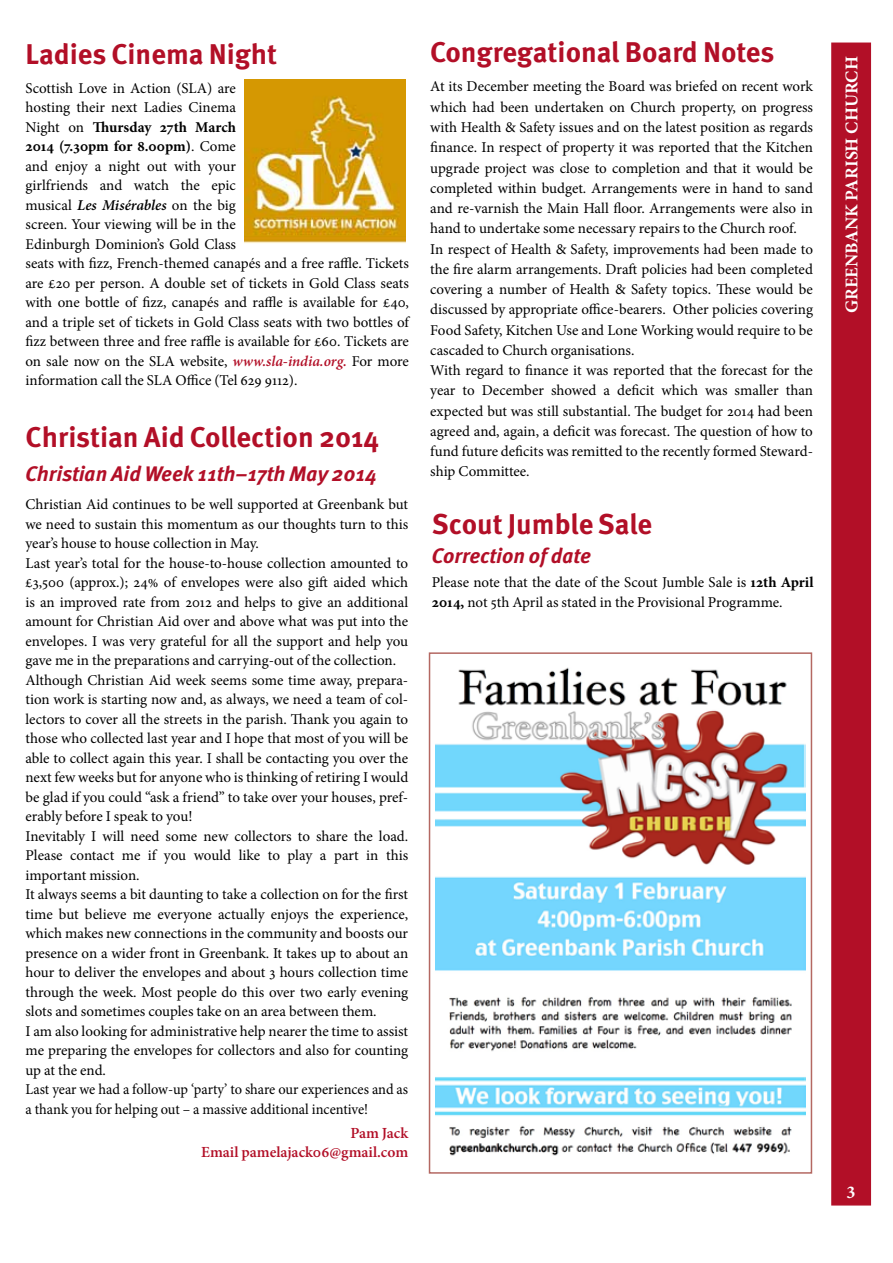
<style>
.page{position:relative;width:893px;height:1263px;background:#fff}
.page>*{position:absolute;margin:0;border:0;box-sizing:border-box;transform-origin:0 0}
.Heading_1{font:700 28.5px "Meta Pro";color:#b20f27}
.Heading_2_after_H1{font:italic 700 21px "Meta Pro";color:#b20f27}
.t1{font:700 18px "Minion Pro";color:#fff}
.author{font:600 15.45px/19.5px "Minion Pro";color:#b20f27;text-align:right}
.Body{font:15px/19.5px "Minion Pro";color:#000;text-align:justify}
.Body-2{font:15px/19.5px "Minion Pro";color:#000;scale:.96 1}
.s1{font-weight:700}
.s2{font-weight:600;font-style:italic}
.s3{font-weight:600;font-style:italic;color:#b20f27}
</style>
<div class="page">
<div style="left:429px;top:652px;width:383px;height:522px;background:#fff;border:2px solid #b46862"></div>
<img style="left:435px;top:667px;width:371px;height:489px">
<img style="left:244px;top:79px;width:162px;height:164px">
<div style="left:831px;top:43px;width:40px;height:1162px;background:#b20f27;border:2px solid #b20f27"></div>
<p class="Heading_1" style="left:26px;top:36px;width:253px">Ladies Cinema Night</p>
<p class="Body" style="left:26px;top:78px;width:385px;text-align:left">Scottish Love in Action (SLA) are<br>hosting their next Ladies Cinema<br>Night on <span class="s1">Thursday 27th March<br>2014 (7.30pm for 8.00pm)</span>. Come<br>and enjoy a night out with your<br>girlfriends and watch the epic<br>musical <span class="s2">Les Misérables</span> on the big<br>screen. Your viewing will be in the<br>Edinburgh Dominion’s Gold Class<br>seats with fizz, French-themed canapés and a free raffle. Tickets are £20 per person. A double set of tickets in Gold Class seats with one bottle of fizz, canapés and raffle is available for £40, and a triple set of tickets in Gold Class seats with two bottles of fizz between three and free raffle is available for £60. Tickets are on sale now on the SLA website, <span class="s3">www.sla-india.org.</span> For more information call the SLA Office (Tel 629 9112).</p>
<p class="Heading_1" style="left:26px;top:419px;width:355px">Christian Aid Collection 2014</p>
<p class="Heading_2_after_H1" style="left:26px;top:460px;width:353px">Christian Aid Week 11th–17th May 2014</p>
<p class="Body" style="left:26px;top:495px;width:384px">Christian Aid continues to be well supported at Greenbank but we need to sustain this momentum as our thoughts turn to this year’s house to house collection in May.</p>
<p class="Body" style="left:26px;top:553px;width:384px">Last year’s total for the house-to-house collection amounted to £3,500 (approx.); 24% of envelopes were also gift aided which is an improved rate from 2012 and helps to give an additional amount for Christian Aid over and above what was put into the envelopes. I was very grateful for all the support and help you gave me in the preparations and carrying-out of the collection.</p>
<p class="Body" style="left:26px;top:670px;width:384px">Although Christian Aid week seems some time away, prepara&shy;tion work is starting now and, as always, we need a team of col&shy;lectors to cover all the streets in the parish. Thank you again to those who collected last year and I hope that most of you will be able to collect again this year. I shall be contacting you over the next few weeks but for anyone who is thinking of retiring I would be glad if you could “ask a friend” to take over your houses, pref&shy;erably before I speak to you!</p>
<p class="Body" style="left:26px;top:826px;width:384px">Inevitably I will need some new collectors to share the load.<br>Please contact me if you would like to play a part in this important mission.</p>
<p class="Body" style="left:26px;top:885px;width:384px">It always seems a bit daunting to take a collection on for the first time but believe me everyone actually enjoys the experience, which makes new connections in the community and boosts our presence on a wider front in Greenbank. It takes up to about an hour to deliver the envelopes and about 3 hours collection time through the week. Most people do this over two early evening slots and sometimes couples take on an area between them.</p>
<p class="Body" style="left:26px;top:1021px;width:384px">I am also looking for administrative help nearer the time to assist me preparing the envelopes for collectors and also for counting up at the end.</p>
<p class="Body-2" style="left:26px;top:1080px;width:400px">Last year we had a follow-up ‘party’ to share our experiences and as a thank you for helping out – a massive additional incentive!</p>
<p class="author" style="left:201px;top:1123px;width:209px">Pam Jack<br>Email pamelajack06@gmail.com</p>
<p class="Heading_1" style="left:430px;top:34px;width:346px">Congregational Board Notes</p>
<p class="Body" style="left:430px;top:77px;width:384px;line-height:20.2px">At its December meeting the Board was briefed on recent work which had been undertaken on Church property, on progress with Health &amp; Safety issues and on the latest position as regards finance. In respect of property it was reported that the Kitchen upgrade project was close to completion and that it would be completed within budget. Arrangements were in hand to sand and re-varnish the Main Hall floor. Arrangements were also in hand to undertake some necessary repairs to the Church roof.</p>
<p class="Body" style="left:430px;top:239px;width:384px;line-height:20.2px">In respect of Health &amp; Safety, improvements had been made to the fire alarm arrangements. Draft policies had been completed covering a number of Health &amp; Safety topics. These would be discussed by appropriate office-bearers. Other policies covering Food Safety, Kitchen Use and Lone Working would require to be cascaded to Church organisations.</p>
<p class="Body" style="left:430px;top:360px;width:384px;line-height:20.2px">With regard to finance it was reported that the forecast for the year to December showed a deficit which was smaller than expected but was still substantial. The budget for 2014 had been agreed and, again, a deficit was forecast. The question of how to fund future deficits was remitted to the recently formed Steward&shy;ship Committee.</p>
<p class="Heading_1" style="left:432px;top:506px;width:222px">Scout Jumble Sale</p>
<p class="Heading_2_after_H1" style="left:432px;top:543px;width:161px">Correction of date</p>
<p class="Body" style="left:432px;top:573px;width:383px">Please note that the date of the Scout Jumble Sale is <span class="s1">12th April<br>2014,</span> not 5th April as stated in the Provisional Programme.</p>
<p class="t1" style="left:839px;top:313px;width:258px;rotate:-90deg">GREENBANK PARISH CHURCH</p>
<p class="t1" style="left:847px;top:1180px;width:10px">3</p>
</div>
